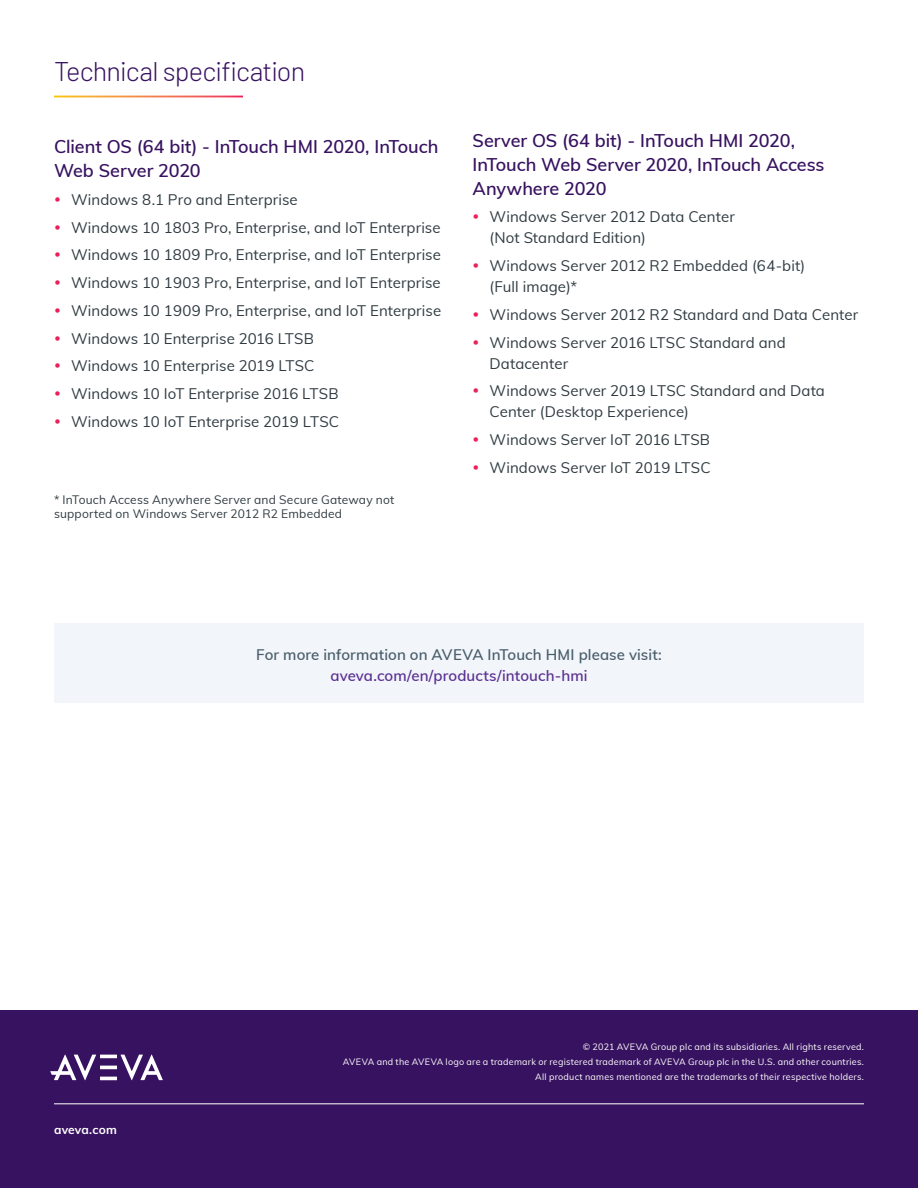
<style>
.page{position:relative;width:918px;height:1188px;background:#fff}
.page>*{position:absolute;margin:0;border:0;box-sizing:border-box;transform-origin:0 0}
.H3_Internal_Pages{font:300 27px "Barlow";letter-spacing:-.03em;color:#371260}
.S1_Subheadlines{font:600 18px/24px "Muli";letter-spacing:-.005em;color:#371260}
.t1{font:15px/21px "Muli";letter-spacing:.005em;color:#2f3b41}
.Body_Copy_Callout{font:600 15px/21px "Muli";letter-spacing:.005em;color:#485e6b;text-align:center}
.Body_Copy{font:12px/14.4px "Muli";letter-spacing:.015em;color:#2f3b41}
.t2{font:700 12px "Muli";letter-spacing:.01em;color:#fff}
.t3{font:9px/15px "Muli";letter-spacing:.025em;color:#fff;text-align:right}
.s1{color:#5a3092}
</style>
<div class="page">
<div style="left:0;top:1010px;width:918px;height:178px;background:#371260"></div>
<hr style="left:100px;top:1077px;width:17px;height:3px;background:#fff">
<hr style="left:100px;top:1066px;width:17px;height:3px;background:#fff">
<hr style="left:100px;top:1055px;width:17px;height:3px;background:#fff">
<svg style="left:50px;top:1055px;width:46px;height:25px"></svg>
<svg style="left:121px;top:1055px;width:42px;height:25px"></svg>
<hr style="left:54px;top:1104px;width:810px;height:1px;background:#fff">
<div style="left:54px;top:623px;width:810px;height:80px;background:#f2f5fa"></div>
<p class="H3_Internal_Pages" style="left:54px;top:55px;width:253px">Technical specification</p>
<p class="S1_Subheadlines" style="left:54px;top:134px;width:386px">Client OS (64 bit) - InTouch HMI 2020, InTouch<br>Web Server 2020</p>
<p class="t1" style="left:71px;top:188px;width:228px">Windows 8.1 Pro and Enterprise</p>
<p class="t1" style="left:71px;top:216px;width:371px">Windows 10 1803 Pro, Enterprise, and IoT Enterprise</p>
<p class="t1" style="left:71px;top:244px;width:371px">Windows 10 1809 Pro, Enterprise, and IoT Enterprise</p>
<p class="t1" style="left:71px;top:271px;width:371px">Windows 10 1903 Pro, Enterprise, and IoT Enterprise</p>
<p class="t1" style="left:71px;top:299px;width:372px">Windows 10 1909 Pro, Enterprise, and IoT Enterprise</p>
<p class="t1" style="left:71px;top:327px;width:245px">Windows 10 Enterprise 2016 LTSB</p>
<p class="t1" style="left:71px;top:355px;width:245px">Windows 10 Enterprise 2019 LTSC</p>
<p class="t1" style="left:71px;top:382px;width:269px">Windows 10 IoT Enterprise 2016 LTSB</p>
<p class="t1" style="left:71px;top:410px;width:270px">Windows 10 IoT Enterprise 2019 LTSC</p>
<p class="Body_Copy" style="left:54px;top:492px;width:342px">* InTouch Access Anywhere Server and Secure Gateway not supported on Windows Server 2012 R2 Embedded</p>
<p class="S1_Subheadlines" style="left:472px;top:127px;width:354px">Server OS (64 bit) - InTouch HMI 2020,<br>InTouch Web Server 2020, InTouch Access<br>Anywhere 2020</p>
<p class="t1" style="left:490px;top:206px;width:247px">Windows Server 2012 Data Center (Not Standard Edition)</p>
<p class="t1" style="left:490px;top:254px;width:317px">Windows Server 2012 R2 Embedded (64-bit) (Full image)*</p>
<p class="t1" style="left:490px;top:303px;width:370px">Windows Server 2012 R2 Standard and Data Center</p>
<p class="t1" style="left:490px;top:331px;width:298px">Windows Server 2016 LTSC Standard and<br>Datacenter</p>
<p class="t1" style="left:490px;top:380px;width:337px">Windows Server 2019 LTSC Standard and Data<br>Center (Desktop Experience)</p>
<p class="t1" style="left:490px;top:428px;width:222px">Windows Server IoT 2016 LTSB</p>
<p class="t1" style="left:490px;top:456px;width:223px">Windows Server IoT 2019 LTSC</p>
<p class="Body_Copy_Callout" style="left:256px;top:643px;width:407px">For more information on AVEVA InTouch HMI please visit: <span class="s1">aveva.com/en/products/intouch-hmi</span></p>
<p class="t2" style="left:54px;top:1121px;width:64px">aveva.com</p>
<p class="t3" style="left:343px;top:1039px;width:523px">© 2021 AVEVA Group plc and its subsidiaries. All rights reserved.<br>AVEVA and the AVEVA logo are a trademark or registered trademark of AVEVA Group plc in the U.S. and other countries.<br>All product names mentioned are the trademarks of their respective holders.</p>
</div>
